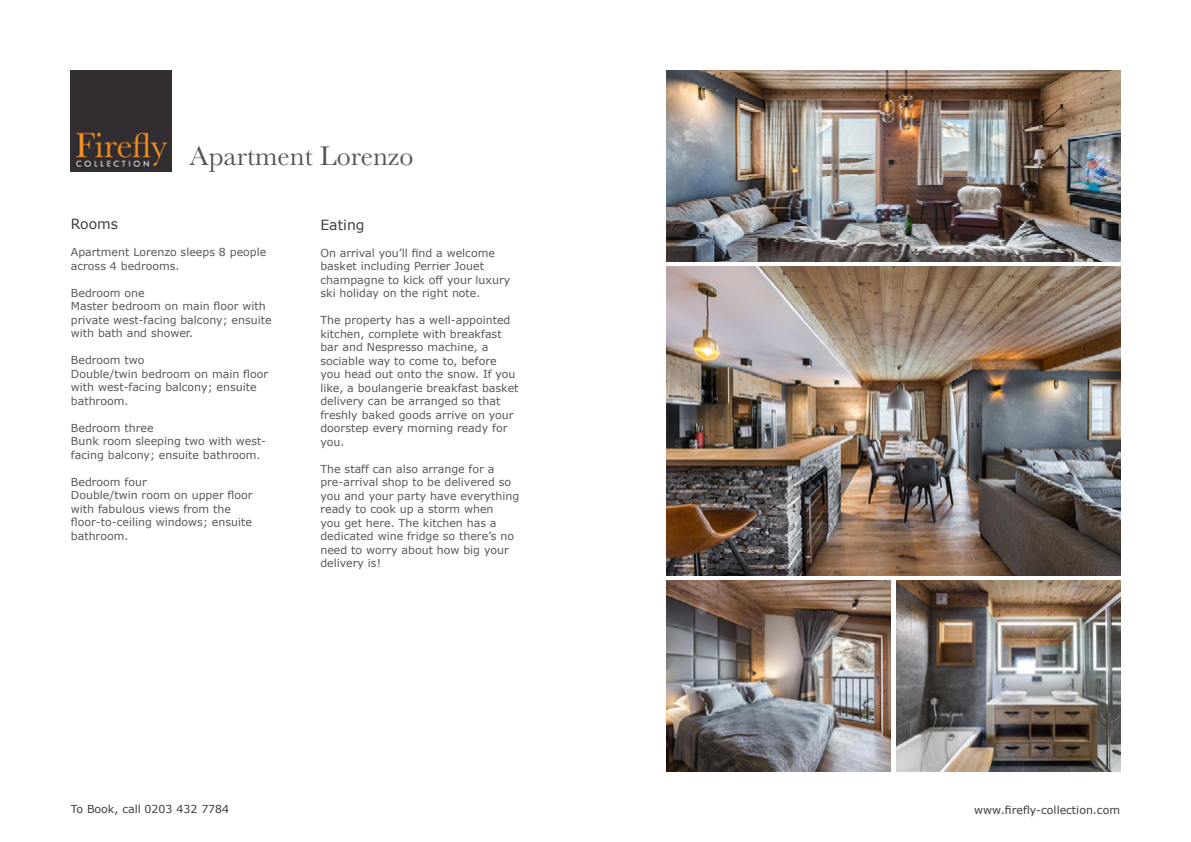
<style>
.page{position:relative;width:1191px;height:842px;background:#fff}
.page>*{position:absolute;margin:0;border:0;box-sizing:border-box;transform-origin:0 0}
.t1{font:28px "Baskerville";color:#575657}
.t2{font:14px "Verdana";color:#3e3e3f}
.t3{font:11px/13.5px "Verdana";color:#57585a}
.t4{font:11px "Verdana";color:#3e3e3f}
</style>
<div class="page">
<img style="left:71px;top:71px;width:101px;height:101px">
<img style="left:666px;top:267px;width:454px;height:308px">
<img style="left:896px;top:581px;width:224px;height:190px">
<img style="left:666px;top:581px;width:224px;height:190px">
<img style="left:666px;top:71px;width:454px;height:190px">
<p class="t1" style="left:190px;top:138px;width:225px">Apartment Lorenzo</p>
<p class="t2" style="left:71px;top:214px;width:49px">Rooms</p>
<p class="t3" style="left:71px;top:245px;width:197px">Apartment Lorenzo sleeps 8 people across 4 bedrooms.</p>
<p class="t3" style="left:71px;top:286px;width:75px">Bedroom one</p>
<p class="t3" style="left:71px;top:299px;width:202px">Master bedroom on main floor with private west-facing balcony; ensuite with bath and shower.</p>
<p class="t3" style="left:71px;top:353px;width:75px">Bedroom two</p>
<p class="t3" style="left:71px;top:367px;width:199px">Double/twin bedroom on main floor with west-facing balcony; ensuite bathroom.</p>
<p class="t3" style="left:71px;top:421px;width:84px">Bedroom three</p>
<p class="t3" style="left:71px;top:434px;width:197px">Bunk room sleeping two with west&shy;facing balcony; ensuite bathroom.</p>
<p class="t3" style="left:71px;top:475px;width:77px">Bedroom four</p>
<p class="t3" style="left:71px;top:488px;width:183px">Double/twin room on upper floor with fabulous views from the floor-to-ceiling windows; ensuite bathroom.</p>
<p class="t2" style="left:320px;top:215px;width:46px">Eating</p>
<p class="t3" style="left:320px;top:246px;width:191px">On arrival you’ll find a welcome basket including Perrier Jouet champagne to kick off your luxury ski holiday on the right note.</p>
<p class="t3" style="left:320px;top:313px;width:200px">The property has a well-appointed kitchen, complete with breakfast bar and Nespresso machine, a sociable way to come to, before you head out onto the snow. If you like, a boulangerie breakfast basket delivery can be arranged so that freshly baked goods arrive on your doorstep every morning ready for you.</p>
<p class="t3" style="left:320px;top:462px;width:200px">The staff can also arrange for a pre-arrival shop to be delivered so you and your party have everything ready to cook up a storm when<br>you get here. The kitchen has a dedicated wine fridge so there’s no need to worry about how big your delivery is!</p>
<p class="t4" style="left:71px;top:801px;width:160px">To Book, call 0203 432 7784</p>
<p class="t4" style="left:974px;top:802px;width:147px">www.firefly-collection.com</p>
</div>
